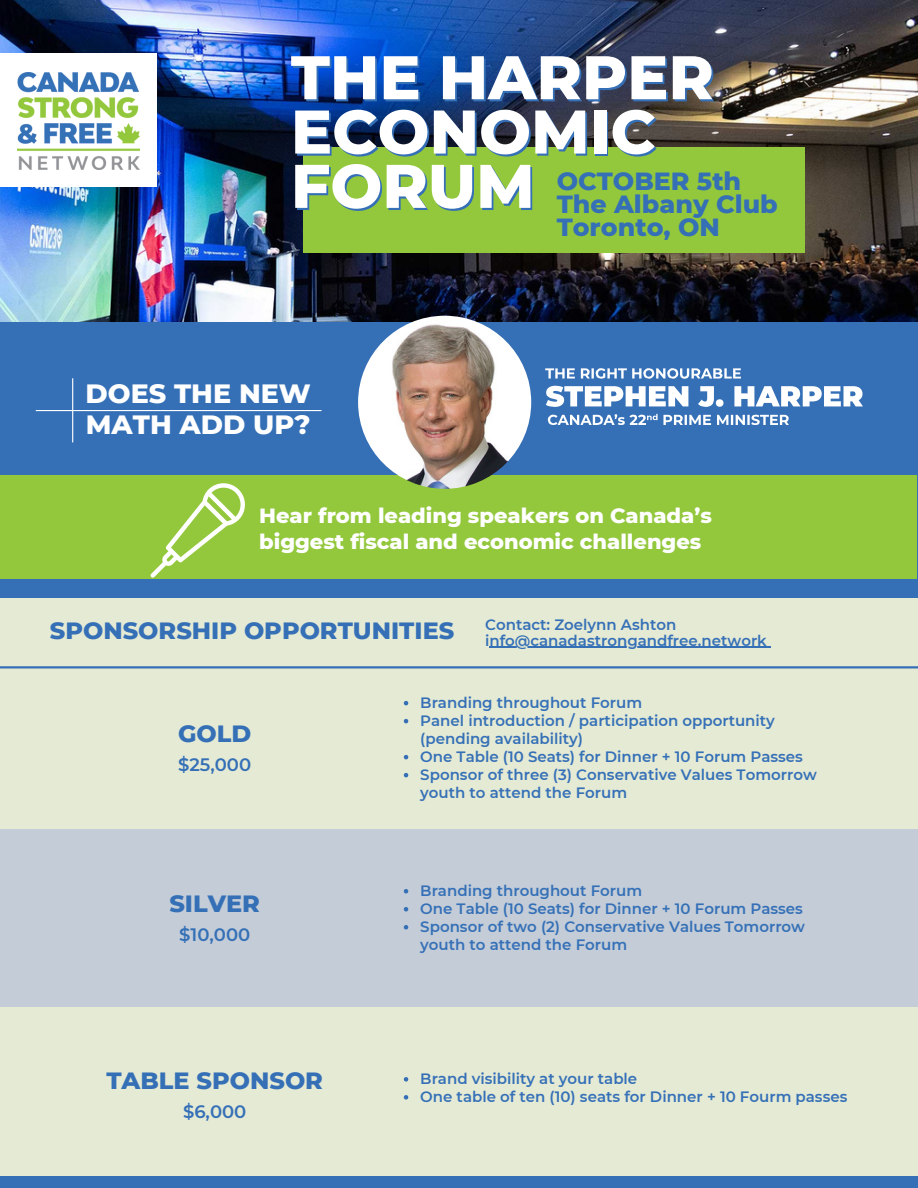
<style>
.page{position:relative;width:918px;height:1188px;background:#fff}
.page>*{position:absolute;margin:0;border:0;box-sizing:border-box;transform-origin:0 0}
.t1{font:800 61.5px/54.3px "Montserrat";color:#fff}
.t2{font:800 27px/31.2px "Montserrat";color:#fff}
.t3{font:800 25.35px/23.1px "Montserrat";color:#3570b7}
.t4{font:800 24px "Montserrat";color:#3570b7}
.t5{font:800 21px/25.3px "Montserrat";color:#fff}
.t6{font:600 18px "Montserrat";color:#3570b7}
.t7{font:600 15px/18px "Montserrat";color:#3570b7}
</style>
<div class="page">
<img style="left:0;top:0;width:918px;height:323px">
<div style="left:0;top:54px;width:157px;height:133px;background:#fff"></div>
<img style="left:18px;top:72px;width:121px;height:97px">
<div style="left:303px;top:147px;width:501px;height:105px;background:#93c83d"></div>
<div style="left:0;top:323px;width:918px;height:275px;background:#3570b7"></div>
<div style="left:0;top:598px;width:918px;height:590px;background:#e5ead4"></div>
<div style="left:0;top:475px;width:917px;height:103px;background:#93c83d"></div>
<img style="left:358px;top:316px;width:173px;height:173px;border-radius:50%">
<img style="left:546px;top:386px;width:317px;height:21px">
<img style="left:545px;top:368px;width:196px;height:11px">
<img style="left:558px;top:414px;width:231px;height:11px">
<hr style="left:36px;top:410px;width:286px;height:1px;background:#fff">
<hr style="left:72px;top:378px;width:1px;height:64px;background:#fff">
<svg style="left:151px;top:483px;width:94px;height:95px"></svg>
<div style="left:0;top:829px;width:918px;height:178px;background:#c3ccd7"></div>
<div style="left:0;top:1177px;width:918px;height:11px;background:#3570b7"></div>
<svg style="left:404px;top:701px;width:4px;height:4px"></svg>
<svg style="left:404px;top:719px;width:4px;height:4px"></svg>
<svg style="left:404px;top:755px;width:4px;height:4px"></svg>
<svg style="left:404px;top:773px;width:4px;height:4px"></svg>
<svg style="left:404px;top:889px;width:4px;height:4px"></svg>
<svg style="left:404px;top:907px;width:4px;height:4px"></svg>
<svg style="left:404px;top:925px;width:4px;height:4px"></svg>
<svg style="left:404px;top:1077px;width:4px;height:5px"></svg>
<svg style="left:404px;top:1095px;width:4px;height:5px"></svg>
<hr style="left:0;top:666px;width:918px;height:2px;background:#3570b7">
<hr style="left:489px;top:647px;width:278px;height:1px;background:#3570b7">
<h1 class="t1" style="left:291px;top:50px;width:425px">THE HARPER<br>ECONOMIC<br>FORUM</h1>
<h3 class="t3" style="left:557px;top:169px;width:223px">OCTOBER 5th<br>The Albany Club<br>Toronto, ON</h3>
<h2 class="t2" style="left:86px;top:378px;width:227px">DOES THE NEW<br>MATH ADD UP?</h2>
<h3 class="t5" style="left:259px;top:503px;width:454px">Hear from leading speakers on Canada’s biggest fiscal and economic challenges</h3>
<h3 class="t4" style="left:50px;top:616px;width:406px">SPONSORSHIP OPPORTUNITIES</h3>
<p class="t7" style="left:485px;top:617px;width:283px;line-height:15.8px">Contact: Zoelynn Ashton info@canadastrongandfree.network</p>
<h3 class="t4" style="left:178px;top:719px;width:75px">GOLD</h3>
<p class="t6" style="left:178px;top:754px;width:75px">$25,000</p>
<h3 class="t4" style="left:169px;top:889px;width:92px">SILVER</h3>
<p class="t6" style="left:179px;top:923px;width:73px">$10,000</p>
<h3 class="t4" style="left:106px;top:1066px;width:218px">TABLE SPONSOR</h3>
<p class="t6" style="left:183px;top:1101px;width:65px">$6,000</p>
<p class="t7" style="left:420px;top:693px;width:398px">Branding throughout Forum<br>Panel introduction / participation opportunity (pending availability)<br>One Table (10 Seats) for Dinner + 10 Forum Passes Sponsor of three (3) Conservative Values Tomorrow youth to attend the Forum</p>
<p class="t7" style="left:420px;top:881px;width:386px">Branding throughout Forum<br>One Table (10 Seats) for Dinner + 10 Forum Passes Sponsor of two (2) Conservative Values Tomorrow youth to attend the Forum</p>
<p class="t7" style="left:420px;top:1069px;width:429px">Brand visibility at your table<br>One table of ten (10) seats for Dinner + 10 Fourm passes</p>
</div>
